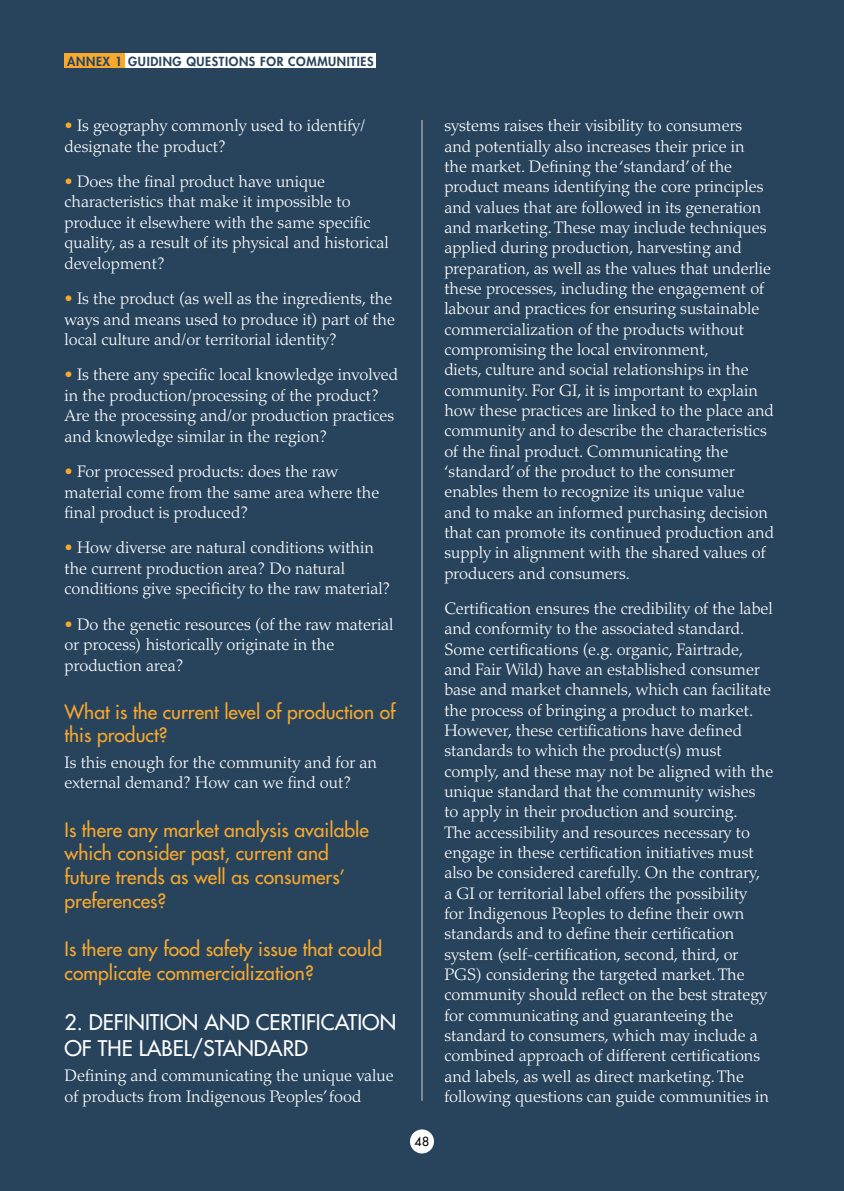
<style>
.page{position:relative;width:844px;height:1191px;background:#fff}
.page>*{position:absolute;margin:0;border:0;box-sizing:border-box;transform-origin:0 0}
.t1{font:500 21px/25.7px "Futura Std";color:#fff}
.t2{font:500 19.25px/23.6px "Futura Std";color:#f7a82d}
.t3{font:300 16.62px/20.3px "Palatino LT Std";color:#fff}
.t4{font:800 12.25px "Futura Std";letter-spacing:.05em;color:#28445d}
.t5{font:500 12.25px "Futura Std";color:#000}
.s1{color:#f7a82d}
</style>
<div class="page">
<div style="left:0;top:0;width:843px;height:1191px;background:#28445d"></div>
<div style="left:64px;top:54px;width:62px;height:14px;background:#f7a82d"></div>
<div style="left:125px;top:54px;width:251px;height:14px;background:#fff"></div>
<div style="left:410px;top:1129px;width:24px;height:24px;background:#fff;border-radius:50%"></div>
<hr style="left:421px;top:120px;width:1px;height:980px;background:#d4cac8">
<p class="t4" style="left:67px;top:53px;width:307px">ANNEX 1 GUIDING QUESTIONS FOR COMMUNITIES</p>
<p class="t3" style="left:64px;top:116px;width:302px"><span class="s1">•</span> Is geography commonly used to identify/ designate the product?</p>
<p class="t3" style="left:64px;top:171px;width:325px"><span class="s1">•</span> Does the final product have unique characteristics that make it impossible to produce it elsewhere with the same specific quality, as a result of its physical and historical development?</p>
<p class="t3" style="left:64px;top:288px;width:332px"><span class="s1">•</span> Is the product (as well as the ingredients, the ways and means used to produce it) part of the local culture and/or territorial identity?</p>
<p class="t3" style="left:64px;top:365px;width:335px"><span class="s1">•</span> Is there any specific local knowledge involved in the production/processing of the product?<br>Are the processing and/or production practices and knowledge similar in the region?</p>
<p class="t3" style="left:64px;top:461px;width:316px"><span class="s1">•</span> For processed products: does the raw material come from the same area where the final product is produced?</p>
<p class="t3" style="left:64px;top:538px;width:327px"><span class="s1">•</span> How diverse are natural conditions within the current production area? Do natural conditions give specificity to the raw material?</p>
<p class="t3" style="left:64px;top:614px;width:330px"><span class="s1">•</span> Do the genetic resources (of the raw material or process) historically originate in the production area?</p>
<p class="t2" style="left:64px;top:700px;width:332px">What is the current level of production of this product?</p>
<p class="t3" style="left:64px;top:752px;width:314px">Is this enough for the community and for an external demand? How can we find out?</p>
<p class="t2" style="left:64px;top:818px;width:306px">Is there any market analysis available which consider past, current and future trends as well as consumers’ preferences?</p>
<p class="t2" style="left:64px;top:937px;width:319px">Is there any food safety issue that could complicate commercialization?</p>
<p class="t1" style="left:64px;top:1009px;width:333px">2. DEFINITION AND CERTIFICATION<br>OF THE LABEL/STANDARD</p>
<p class="t3" style="left:64px;top:1065px;width:331px">Defining and communicating the unique value of products from Indigenous Peoples’ food</p>
<p class="t5" style="left:414px;top:1133px;width:16px">48</p>
<p class="t3" style="left:444px;top:116px;width:331px">systems raises their visibility to consumers<br>and potentially also increases their price in<br>the market. Defining the ‘standard’ of the product means identifying the core principles and values that are followed in its generation and marketing. These may include techniques applied during production, harvesting and preparation, as well as the values that underlie these processes, including the engagement of labour and practices for ensuring sustainable commercialization of the products without compromising the local environment,<br>diets, culture and social relationships in the community. For GI, it is important to explain how these practices are linked to the place and community and to describe the characteristics of the final product. Communicating the ‘standard’ of the product to the consumer enables them to recognize its unique value and to make an informed purchasing decision that can promote its continued production and supply in alignment with the shared values of producers and consumers.</p>
<p class="t3" style="left:444px;top:598px;width:330px">Certification ensures the credibility of the label and conformity to the associated standard.<br>Some certifications (e.g. organic, Fairtrade, and Fair Wild) have an established consumer base and market channels, which can facilitate the process of bringing a product to market.<br>However, these certifications have defined standards to which the product(s) must comply, and these may not be aligned with the unique standard that the community wishes to apply in their production and sourcing.<br>The accessibility and resources necessary to engage in these certification initiatives must also be considered carefully. On the contrary,<br>a GI or territorial label offers the possibility<br>for Indigenous Peoples to define their own standards and to define their certification system (self-certification, second, third, or PGS) considering the targeted market. The community should reflect on the best strategy for communicating and guaranteeing the standard to consumers, which may include a combined approach of different certifications and labels, as well as direct marketing. The following questions can guide communities in</p>
</div>
